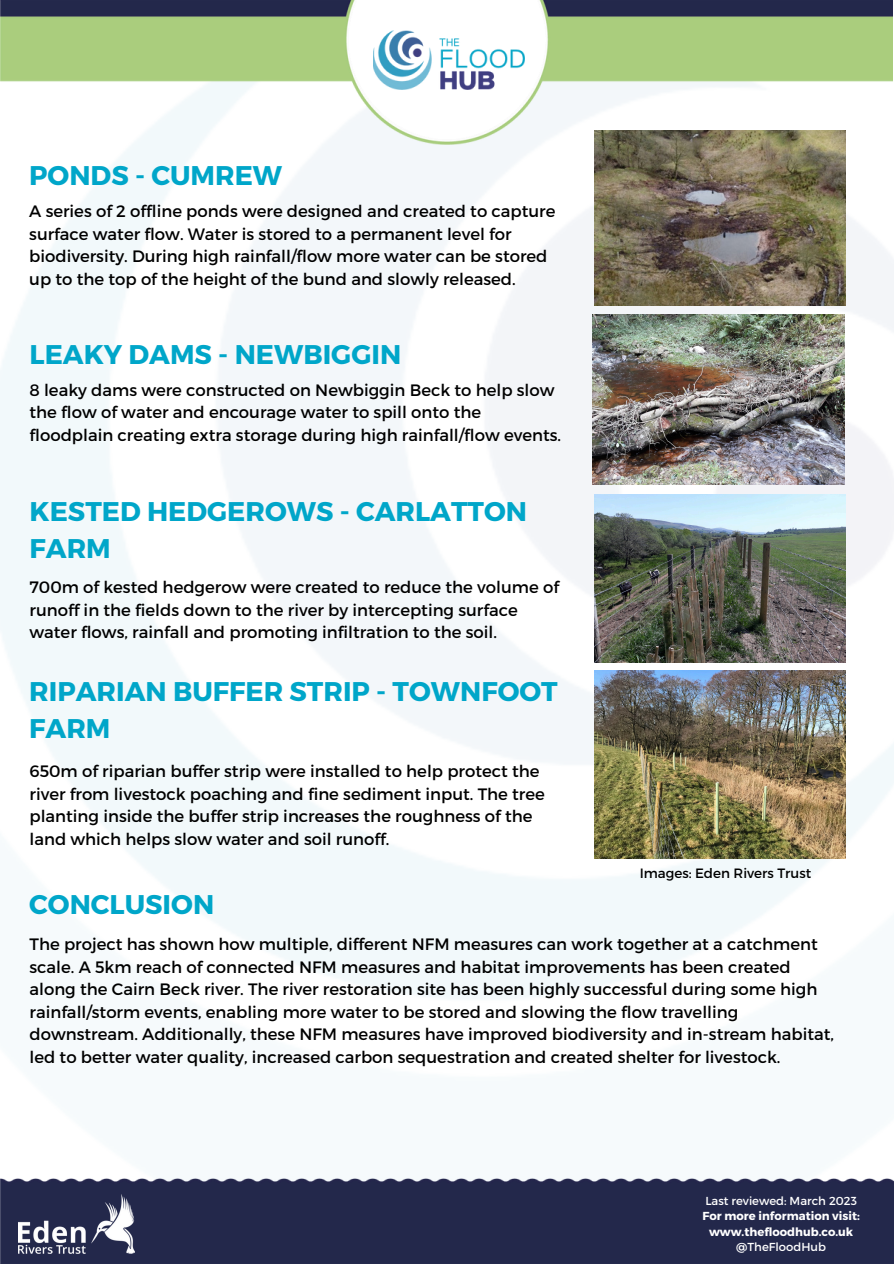
<style>
.page{position:relative;width:894px;height:1264px;background:#fff}
.page>*{position:absolute;margin:0;border:0;box-sizing:border-box;transform-origin:0 0}
.t1{font:700 27px/37.2px "Montserrat";color:#00a6c9}
.t2{font:16.5px/22.5px "Montserrat";color:#000}
.t3{font:13.5px "Montserrat";color:#000}
.t4{font:700 11.55px/15.5px "Montserrat";color:#fff;text-align:center}
.t5{font:11.55px "Montserrat";color:#fff}
</style>
<div class="page">
<img style="left:0;top:0;width:893px;height:999px">
<img style="left:594px;top:144px;width:251px;height:161px">
<img style="left:592px;top:314px;width:252px;height:170px">
<img style="left:594px;top:494px;width:251px;height:169px">
<img style="left:594px;top:670px;width:251px;height:188px">
<img style="left:0;top:0;width:892px;height:144px">
<img style="left:373px;top:31px;width:151px;height:58px">
<div style="left:0;top:1178px;width:893px;height:85px;background:#23284b"></div>
<img style="left:19px;top:1194px;width:116px;height:59px">
<h2 class="t1" style="left:29px;top:155px;width:254px">PONDS - CUMREW</h2>
<p class="t2" style="left:29px;top:199px;width:527px">A series of 2 offline ponds were designed and created to capture surface water flow. Water is stored to a permanent level for biodiversity. During high rainfall/flow more water can be stored up to the top of the height of the bund and slowly released.</p>
<p class="t1" style="left:30px;top:334px;width:373px">LEAKY DAMS - NEWBIGGIN</p>
<h1 class="t2" style="left:30px;top:378px;width:533px">8 leaky dams were constructed on Newbiggin Beck to help slow the flow of water and encourage water to spill onto the floodplain creating extra storage during high rainfall/flow events.</h1>
<h2 class="t1" style="left:30px;top:491px;width:499px">KESTED HEDGEROWS - CARLATTON<br>FARM</h2>
<h1 class="t2" style="left:30px;top:575px;width:531px">700m of kested hedgerow were created to reduce the volume of runoff in the fields down to the river by intercepting surface water flows, rainfall and promoting infiltration to the soil.</h1>
<p class="t1" style="left:29px;top:671px;width:530px">RIPARIAN BUFFER STRIP - TOWNFOOT<br>FARM</p>
<p class="t2" style="left:30px;top:759px;width:516px">650m of riparian buffer strip were installed to help protect the river from livestock poaching and fine sediment input. The tree planting inside the buffer strip increases the roughness of the land which helps slow water and soil runoff.</p>
<h1 class="t1" style="left:29px;top:884px;width:186px">CONCLUSION</h1>
<p class="t3" style="left:639px;top:864px;width:173px">Images: Eden Rivers Trust</p>
<p class="t2" style="left:30px;top:932px;width:805px">The project has shown how multiple, different NFM measures can work together at a catchment scale. A 5km reach of connected NFM measures and habitat improvements has been created along the Cairn Beck river. The river restoration site has been highly successful during some high rainfall/storm events, enabling more water to be stored and slowing the flow travelling downstream. Additionally, these NFM measures have improved biodiversity and in-stream habitat, led to better water quality, increased carbon sequestration and created shelter for livestock.</p>
<h2 class="t5" style="left:705px;top:1193px;width:153px">Last reviewed: March 2023</h2>
<p class="t4" style="left:702px;top:1207px;width:159px">For more information visit: www.thefloodhub.co.uk</p>
<h1 class="t5" style="left:736px;top:1239px;width:91px">@TheFloodHub</h1>
</div>
